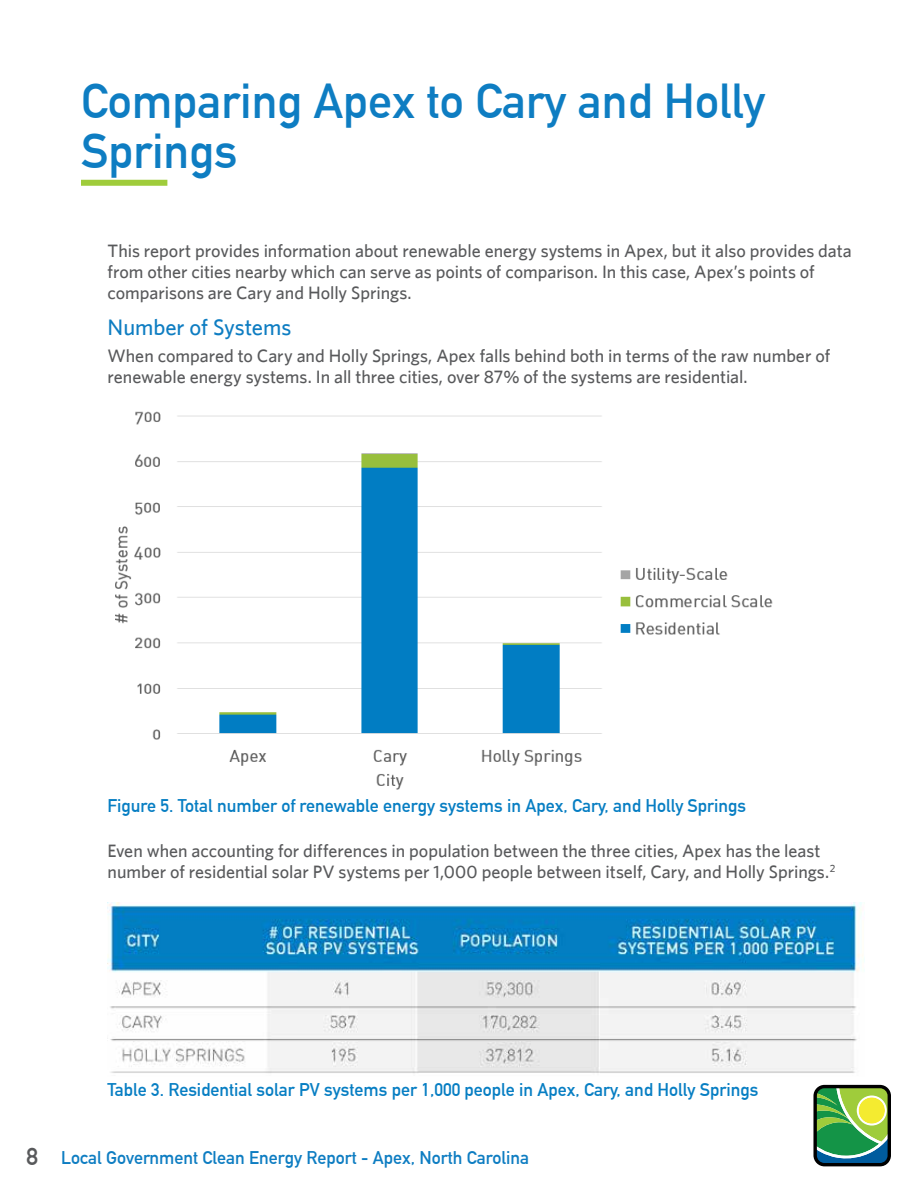
<style>
.page{position:relative;width:918px;height:1188px;background:#fff}
.page>*{position:absolute;margin:0;border:0;box-sizing:border-box;transform-origin:0 0}
.t1{font:700 48px/49.5px "DIN Alternate";color:#0e7dc2}
.t2{font:500 22.5px "Whitney";letter-spacing:-.005em;color:#0e7dc2}
.t3{font:500 18px/21px "Whitney";letter-spacing:-.005em;color:#58595b}
.t4{font:700 18px "DIN Alternate";color:#077ec3}
.t5{font:700 18px "DIN Alternate";color:#0e7dc2}
.s1{font-size:24px;color:#58595b}
</style>
<div class="page">
<svg style="left:813px;top:1085px;width:78px;height:81px;background:#5f9956"></svg>
<div style="left:81px;top:180px;width:86px;height:6px;background:#9fcc3b"></div>
<img style="left:115px;top:411px;width:658px;height:379px">
<img style="left:108px;top:903px;width:755px;height:170px">
<h1 class="t1" style="left:81px;top:73px;width:686px">Comparing Apex to Cary and Holly<br>Springs</h1>
<p class="t3" style="left:108px;top:240px;width:746px">This report provides information about renewable energy systems in Apex, but it also provides data from other cities nearby which can serve as points of comparison. In this case, Apex’s points of comparisons are Cary and Holly Springs.</p>
<p class="t2" style="left:108px;top:313px;width:185px">Number of Systems</p>
<p class="t3" style="left:108px;top:345px;width:724px">When compared to Cary and Holly Springs, Apex falls behind both in terms of the raw number of renewable energy systems. In all three cities, over 87% of the systems are residential.</p>
<p class="t4" style="left:108px;top:792px;width:640px">Figure 5. Total number of renewable energy systems in Apex, Cary, and Holly Springs</p>
<p class="t3" style="left:108px;top:840px;width:729px">Even when accounting for differences in population between the three cities, Apex has the least number of residential solar PV systems per 1,000 people between itself, Cary, and Holly Springs.<sup>2</sup></p>
<p class="t4" style="left:108px;top:1076px;width:652px">Table 3. Residential solar PV systems per 1,000 people in Apex, Cary, and Holly Springs</p>
<p class="t5" style="left:27px;top:1144px;width:504px"><span class="s1">8</span> Local Government Clean Energy Report - Apex, North Carolina</p>
</div>
